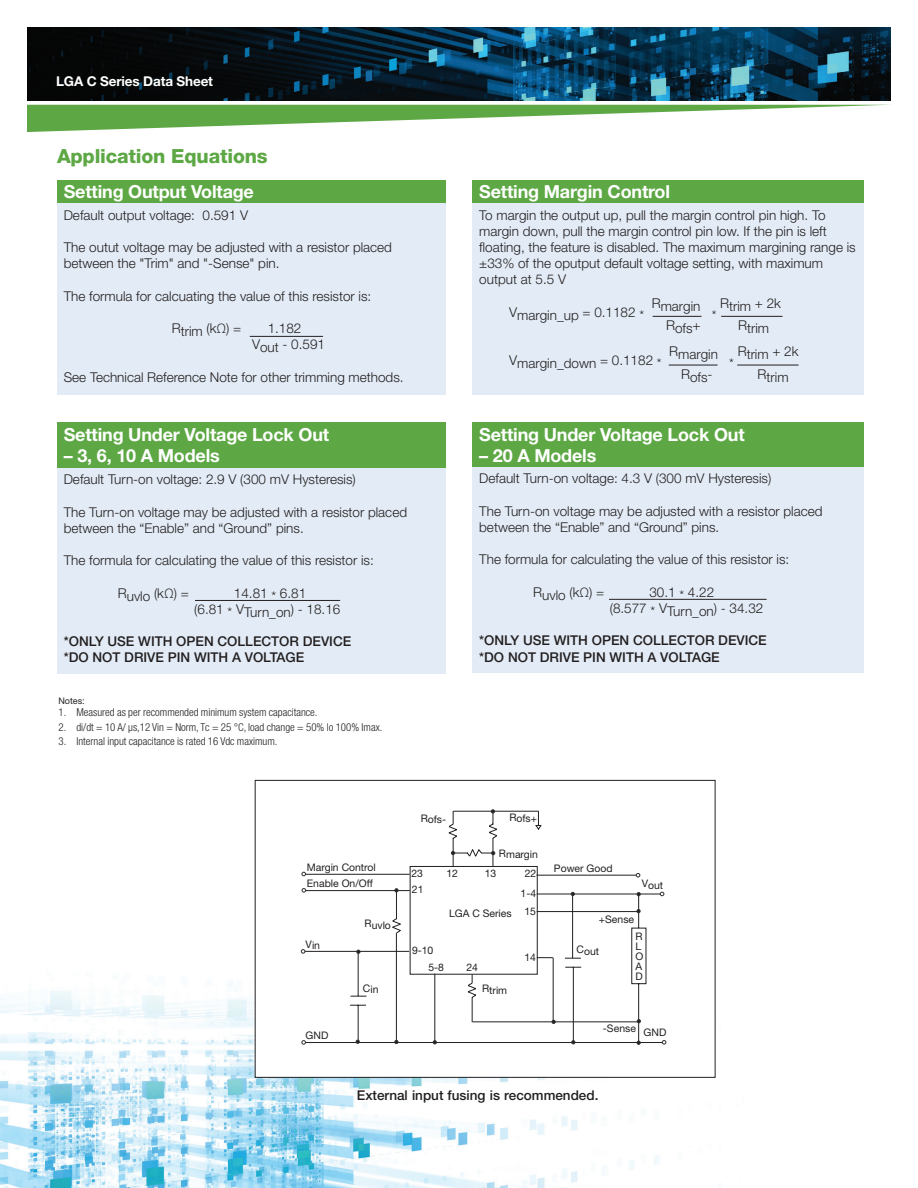
<style>
.page{position:relative;width:918px;height:1188px;background:#fff}
.page>*{position:absolute;margin:0;border:0;box-sizing:border-box;transform-origin:0 0}
.t1{font:800 19.5px "Helvetica Neue LT Std";letter-spacing:-.01em;color:#5da844}
.t2{font:700 18px "Helvetica Neue LT Std";letter-spacing:-.01em;color:#fff}
.t3{font:300 13.5px/16.2px "Helvetica Neue LT Std";color:#231f20}
.t4{font:500 13.5px/16.2px "Helvetica Neue LT Std";color:#231f20}
.t5{font:700 13.5px "Helvetica Neue LT Std";letter-spacing:-.01em;color:#fff}
.t6{font:300 condensed 10.8px "Helvetica Neue LT Std";color:#231f20}
.t7{font:10.35px/9.9px "Helvetica Neue";color:#231f20}
.t8{font:9px "Helvetica Neue LT Std";color:#231f20}
</style>
<div class="page">
<img style="left:27px;top:27px;width:864px;height:73px">
<svg style="left:27px;top:105px;width:854px;height:27px"></svg>
<img style="left:0;top:903px;width:659px;height:285px">
<div style="left:255px;top:780px;width:460px;height:297px;background:#fff"></div>
<div style="left:410px;top:866px;width:127px;height:108px;background:#fff;border:1px solid #231f20"></div>
<svg style="left:304px;top:890px;width:359px;height:153px"></svg>
<hr style="left:573px;top:967px;width:1px;height:75px;background:#231f20">
<svg style="left:565px;top:967px;width:16px;height:1px"></svg>
<svg style="left:351px;top:996px;width:15px;height:1px"></svg>
<hr style="left:358px;top:951px;width:1px;height:45px;background:#231f20">
<svg style="left:537px;top:957px;width:16px;height:1px"></svg>
<hr style="left:553px;top:958px;width:1px;height:65px;background:#231f20">
<hr style="left:472px;top:1022px;width:166px;height:1px;background:#231f20">
<svg style="left:637px;top:1019px;width:4px;height:4px"></svg>
<hr style="left:537px;top:911px;width:101px;height:1px;background:#231f20">
<svg style="left:302px;top:1040px;width:4px;height:4px"></svg>
<svg style="left:302px;top:888px;width:4px;height:4px"></svg>
<svg style="left:301px;top:949px;width:4px;height:4px"></svg>
<svg style="left:571px;top:892px;width:4px;height:4px"></svg>
<svg style="left:356px;top:1040px;width:4px;height:4px"></svg>
<svg style="left:448px;top:810px;width:94px;height:57px"></svg>
<svg style="left:392px;top:889px;width:84px;height:155px"></svg>
<hr style="left:305px;top:874px;width:105px;height:1px;background:#231f20">
<svg style="left:302px;top:872px;width:4px;height:4px"></svg>
<hr style="left:536px;top:875px;width:103px;height:1px;background:#231f20">
<svg style="left:660px;top:892px;width:4px;height:4px"></svg>
<svg style="left:636px;top:873px;width:4px;height:4px"></svg>
<svg style="left:637px;top:892px;width:3px;height:4px"></svg>
<svg style="left:662px;top:1040px;width:4px;height:4px"></svg>
<svg style="left:637px;top:1041px;width:3px;height:4px"></svg>
<div style="left:255px;top:780px;width:461px;height:298px;border:1px solid #231f20"></div>
<div style="left:472px;top:180px;width:392px;height:24px;background:#5da844"></div>
<div style="left:57px;top:180px;width:389px;height:24px;background:#5da844"></div>
<div style="left:472px;top:422px;width:392px;height:46px;background:#5da844"></div>
<div style="left:57px;top:422px;width:389px;height:46px;background:#5da844"></div>
<div style="left:472px;top:203px;width:392px;height:191px;background:#e3ecf6"></div>
<div style="left:57px;top:203px;width:389px;height:191px;background:#e3ecf6"></div>
<div style="left:472px;top:467px;width:392px;height:205px;background:#e3ecf6"></div>
<div style="left:57px;top:468px;width:389px;height:205px;background:#e3ecf6"></div>
<hr style="left:653px;top:316px;width:49px;height:1px;background:#231f20">
<hr style="left:669px;top:365px;width:49px;height:1px;background:#231f20">
<hr style="left:721px;top:316px;width:62px;height:1px;background:#231f20">
<hr style="left:737px;top:365px;width:62px;height:1px;background:#231f20">
<hr style="left:250px;top:336px;width:73px;height:1px;background:#231f20">
<hr style="left:195px;top:600px;width:145px;height:1px;background:#231f20">
<hr style="left:609px;top:599px;width:158px;height:1px;background:#231f20">
<p class="t5" style="left:56px;top:72px;width:159px">LGA C Series Data Sheet</p>
<h1 class="t1" style="left:57px;top:144px;width:212px">Application Equations</h1>
<h2 class="t2" style="left:64px;top:181px;width:192px">Setting Output Voltage</h2>
<h2 class="t2" style="left:479px;top:181px;width:192px">Setting Margin Control</h2>
<p class="t3" style="left:64px;top:207px;width:186px">Default output voltage: 0.591 V</p>
<p class="t3" style="left:64px;top:239px;width:330px">The outut voltage may be adjusted with a resistor placed between the "Trim" and "-Sense" pin.</p>
<p class="t3" style="left:64px;top:288px;width:309px">The formula for calcuating the value of this resistor is:</p>
<p class="t3" style="left:172px;top:320px;width:71px">Rtrim (kΩ) =</p>
<p class="t3" style="left:252px;top:320px;width:75px;text-align:center">1.182<br>Vout - 0.591</p>
<p class="t3" style="left:64px;top:369px;width:341px">See Technical Reference Note for other trimming methods.</p>
<h2 class="t2" style="left:64px;top:423px;width:267px">Setting Under Voltage Lock Out</h2>
<h2 class="t2" style="left:64px;top:445px;width:158px">– 3, 6, 10 A Models</h2>
<p class="t3" style="left:64px;top:471px;width:294px">Default Turn-on voltage: 2.9 V (300 mV Hysteresis)</p>
<p class="t3" style="left:64px;top:503px;width:345px">The Turn-on voltage may be adjusted with a resistor placed between the “Enable” and “Ground” pins.</p>
<p class="t3" style="left:64px;top:552px;width:312px">The formula for calculating the value of this resistor is:</p>
<p class="t3" style="left:118px;top:584px;width:73px">Ruvlo (kΩ) =</p>
<p class="t3" style="left:194px;top:584px;width:148px;text-align:center">14.81 * 6.81<br>(6.81 * VTurn_on) - 18.16</p>
<p class="t4" style="left:64px;top:633px;width:289px">*ONLY USE WITH OPEN COLLECTOR DEVICE *DO NOT DRIVE PIN WITH A VOLTAGE</p>
<p class="t8" style="left:58px;top:696px;width:28px">Notes:</p>
<p class="t6" style="left:58px;top:706px;width:261px">1. Measured as per recommended minimum system capacitance.</p>
<p class="t6" style="left:58px;top:721px;width:325px">2. di/dt = 10 A/ µs,12 Vin = Norm, Tc = 25 °C, load change = 50% lo 100% Imax.</p>
<p class="t6" style="left:58px;top:735px;width:220px">3. Internal input capacitance is rated 16 Vdc maximum.</p>
<p class="t3" style="left:479px;top:207px;width:378px">To margin the output up, pull the margin control pin high. To margin down, pull the margin control pin low. If the pin is left floating, the feature is disabled. The maximum margining range is ±33% of the oputput default voltage setting, with maximum output at 5.5 V</p>
<p class="t3" style="left:509px;top:307px;width:136px">Vmargin_up = 0.1182 *</p>
<p class="t3" style="left:652px;top:298px;width:66px">Rmargin *</p>
<p class="t3" style="left:720px;top:296px;width:62px">Rtrim + 2k</p>
<p class="t3" style="left:666px;top:320px;width:36px">Rofs+</p>
<p class="t3" style="left:738px;top:320px;width:32px">Rtrim</p>
<p class="t3" style="left:509px;top:355px;width:154px">Vmargin_down = 0.1182 *</p>
<p class="t3" style="left:669px;top:346px;width:66px">Rmargin *</p>
<p class="t3" style="left:738px;top:345px;width:62px">Rtrim + 2k</p>
<p class="t3" style="left:681px;top:369px;width:33px">Rofs-</p>
<p class="t3" style="left:758px;top:369px;width:32px">Rtrim</p>
<h2 class="t2" style="left:479px;top:423px;width:267px">Setting Under Voltage Lock Out</h2>
<h2 class="t2" style="left:479px;top:445px;width:119px">– 20 A Models</h2>
<p class="t3" style="left:479px;top:470px;width:294px">Default Turn-on voltage: 4.3 V (300 mV Hysteresis)</p>
<p class="t3" style="left:479px;top:503px;width:345px">The Turn-on voltage may be adjusted with a resistor placed between the “Enable” and “Ground” pins.</p>
<p class="t3" style="left:479px;top:551px;width:312px">The formula for calculating the value of this resistor is:</p>
<p class="t3" style="left:533px;top:584px;width:73px">Ruvlo (kΩ) =</p>
<p class="t3" style="left:610px;top:584px;width:155px;text-indent:40px">30.1 * 4.22<br>(8.577 * VTurn_on) - 34.32</p>
<p class="t4" style="left:479px;top:632px;width:289px">*ONLY USE WITH OPEN COLLECTOR DEVICE *DO NOT DRIVE PIN WITH A VOLTAGE</p>
<p class="t7" style="left:421px;top:815px;width:27px">Rofs-</p>
<p class="t7" style="left:509px;top:814px;width:29px">Rofs+</p>
<p class="t7" style="left:499px;top:850px;width:40px">Rmargin</p>
<p class="t7" style="left:307px;top:862px;width:71px">Margin Control</p>
<p class="t7" style="left:411px;top:868px;width:13px">23</p>
<p class="t7" style="left:446px;top:868px;width:13px">12</p>
<p class="t7" style="left:485px;top:868px;width:13px">13</p>
<p class="t7" style="left:525px;top:868px;width:13px">22</p>
<p class="t7" style="left:554px;top:864px;width:60px">Power Good</p>
<p class="t7" style="left:307px;top:878px;width:67px">Enable On/Off</p>
<p class="t7" style="left:412px;top:884px;width:13px">21</p>
<p class="t7" style="left:521px;top:888px;width:17px">1-4</p>
<p class="t7" style="left:642px;top:880px;width:23px">Vout</p>
<p class="t7" style="left:365px;top:920px;width:28px">Ruvlo</p>
<p class="t7" style="left:449px;top:909px;width:64px">LGA C Series</p>
<p class="t7" style="left:524px;top:906px;width:13px">15</p>
<p class="t7" style="left:599px;top:914px;width:37px">+Sense</p>
<p class="t7" style="left:306px;top:940px;width:16px">Vin</p>
<p class="t7" style="left:412px;top:946px;width:23px">9-10</p>
<p class="t7" style="left:428px;top:963px;width:17px">5-8</p>
<p class="t7" style="left:466px;top:963px;width:13px">24</p>
<p class="t7" style="left:524px;top:952px;width:13px">14</p>
<p class="t7" style="left:577px;top:946px;width:24px">Cout</p>
<p class="t7" style="left:635px;top:932px;width:9px">R<br>L<br>O<br>A<br>D</p>
<p class="t7" style="left:363px;top:985px;width:17px">Cin</p>
<p class="t7" style="left:482px;top:985px;width:27px">Rtrim</p>
<p class="t7" style="left:306px;top:1030px;width:24px">GND</p>
<p class="t7" style="left:603px;top:1023px;width:35px">-Sense</p>
<p class="t7" style="left:644px;top:1027px;width:24px">GND</p>
<p class="t4" style="left:357px;top:1087px;width:243px">External input fusing is recommended.</p>
</div>
